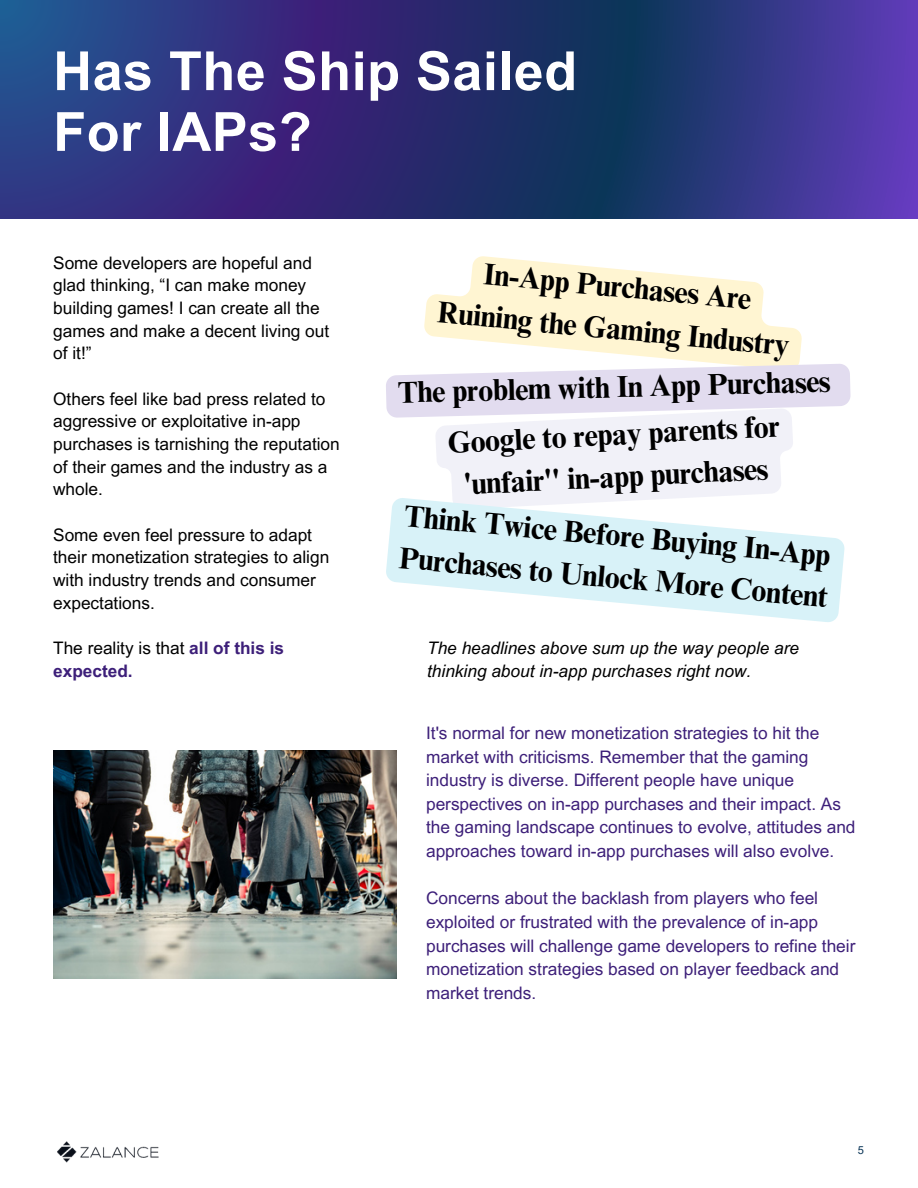
<style>
.page{position:relative;width:918px;height:1188px;background:#fff}
.page>*{position:absolute;margin:0;border:0;box-sizing:border-box;transform-origin:0 0}
.t1{font:700 54px "Arial MT Pro";letter-spacing:.01em;color:#fff}
.t2{font:700 30.3px/42.2px "Times NRMT Pro";color:#000;text-align:center}
.t3{font:17.25px/23.7px "Arial MT Pro";color:#3d1f79}
.t4{font:17.25px/22.6px "Arial MT Pro";color:#000}
.t5{font:italic 17.25px/22.6px "Arial MT Pro";color:#000}
.t6{font:700 17.25px/22.6px "Arial MT Pro";color:#3d1f79}
.t7{font:11.1px "Arial MT Pro";color:#0b3658}
.s1{font-weight:400;color:#000}
</style>
<div class="page">
<svg style="left:0;top:0;width:918px;height:218px;background:#2d337c"></svg>
<img style="left:53px;top:750px;width:343px;height:229px">
<svg style="left:424px;top:256px;width:378px;height:108px;fill:#fff5d2"></svg>
<svg style="left:386px;top:364px;width:465px;height:133px"></svg>
<svg style="left:386px;top:497px;width:459px;height:125px;fill:#d8f2f8"></svg>
<img style="left:57px;top:1142px;width:102px;height:20px">
<p class="t1" style="left:53px;top:51px;width:525px">Has The Ship Sailed</p>
<p class="t1" style="left:53px;top:112px;width:260px">For IAPs?</p>
<p class="t4" style="left:53px;top:253px;width:278px">Some developers are hopeful and glad thinking, “I can make money building games! I can create all the games and make a decent living out of it!”</p>
<p class="t4" style="left:53px;top:389px;width:288px">Others feel like bad press related to aggressive or exploitative in-app purchases is tarnishing the reputation of their games and the industry as a whole.</p>
<p class="t4" style="left:53px;top:526px;width:278px">Some even feel pressure to adapt their monetization strategies to align with industry trends and consumer expectations.</p>
<p class="t6" style="left:53px;top:639px;width:233px"><span class="s1">The reality is that</span> all of this is expected.</p>
<p class="t5" style="left:427px;top:639px;width:373px">The headlines above sum up the way people are thinking about in-app purchases right now.</p>
<p class="t2" style="left:443px;top:254px;width:355px;rotate:5deg">In-App Purchases Are<br>Ruining the Gaming Industry</p>
<p class="t2" style="left:398px;top:373px;width:434px;rotate:-1deg">The problem with In App Purchases</p>
<p class="t2" style="left:447px;top:426px;width:334px;rotate:-3deg">Google to repay parents for 'unfair'' in-app purchases</p>
<p class="t2" style="left:439px;top:503px;width:396px;line-height:41.2px;text-align:left;text-indent:-33px;rotate:5deg">Think Twice Before Buying In-App r</p>
<p class="t2" style="left:401px;top:541px;width:432px;rotate:5deg">Pu chases to Unlock More Content</p>
<p class="t3" style="left:426px;top:723px;width:431px">It's normal for new monetization strategies to hit the market with criticisms. Remember that the gaming industry is diverse. Different people have unique perspectives on in-app purchases and their impact. As the gaming landscape continues to evolve, attitudes and approaches toward in-app purchases will also evolve.</p>
<p class="t3" style="left:426px;top:889px;width:431px">Concerns about the backlash from players who feel exploited or frustrated with the prevalence of in-app purchases will challenge game developers to refine their monetization strategies based on player feedback and market trends.</p>
<p class="t7" style="left:858px;top:1146px;width:8px">5</p>
</div>
